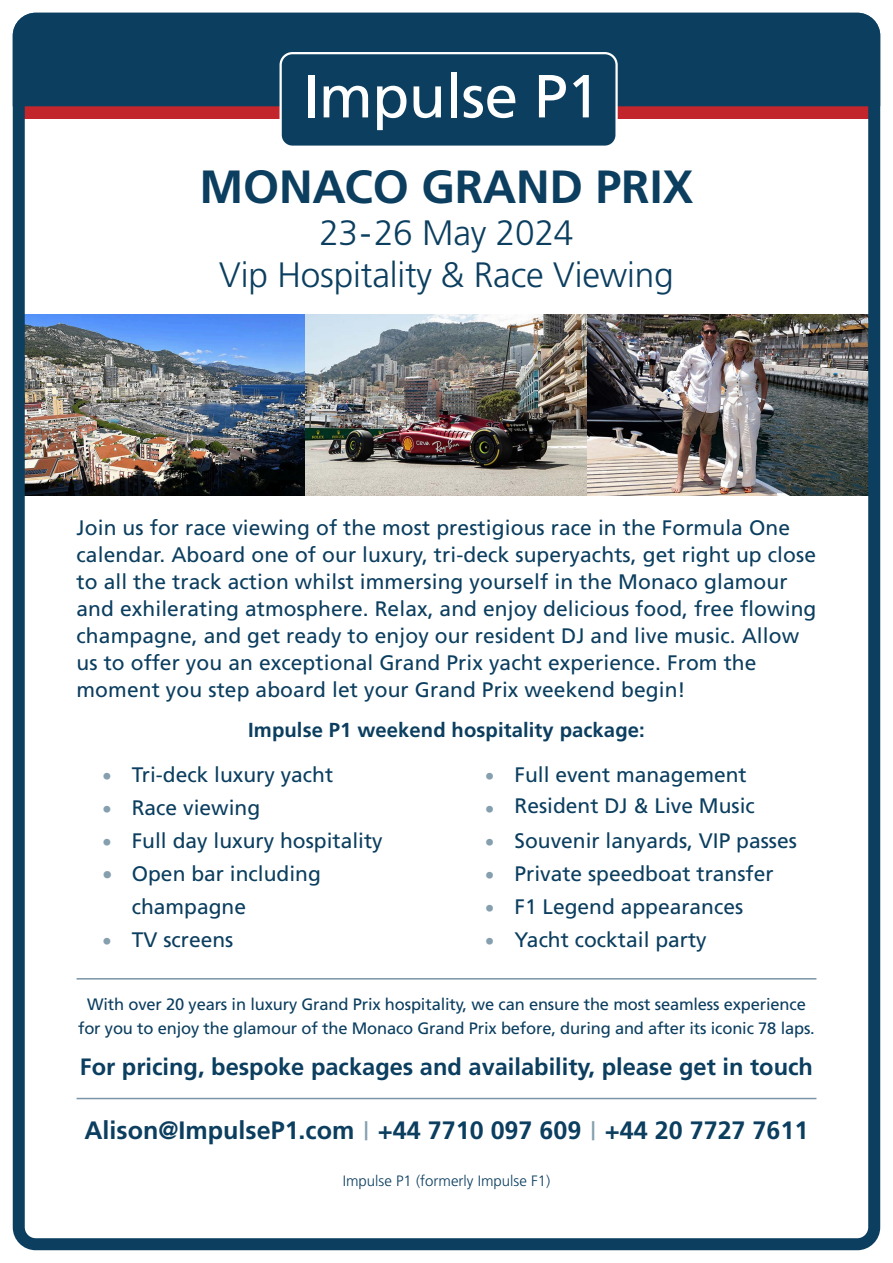
<style>
.page{position:relative;width:893px;height:1263px;background:#fff}
.page>*{position:absolute;margin:0;border:0;box-sizing:border-box;transform-origin:0 0}
.t1{font:60.75px "Frutiger";letter-spacing:-.01em;color:#fff}
.t2{font:700 46.5px "Frutiger";letter-spacing:-.005em;color:#0b3e5f}
.t3{font:300 35.25px "Frutiger";letter-spacing:-.005em;color:#0b3e5f}
.t4{font:700 25.2px "Frutiger";color:#0b3e5f}
.t5{font:700 23.7px "Frutiger";color:#0b3e5f}
.t6{font:21px/27px "Frutiger";letter-spacing:.005em;color:#0b3e5f}
.t7{font:700 20.25px "Frutiger";letter-spacing:.005em;color:#0b3e5f}
.t8{font:16.5px/24px "Frutiger";letter-spacing:-.01em;color:#0b3e5f;text-align:center}
.t9{font:300 15px "Frutiger";color:#0b3e5f}
.s1{font-size:19.5px;color:#859faf}
.s2{color:#859faf}
.s3{font-weight:400;color:#859faf}
</style>
<div class="page">
<div style="left:23px;top:106px;width:846px;height:13px;background:#c2262c"></div>
<img style="left:26px;top:315px;width:279px;height:180px">
<img style="left:305px;top:315px;width:283px;height:180px">
<img style="left:588px;top:315px;width:279px;height:180px">
<div style="left:13px;top:13px;width:867px;height:1237px;border:12px solid #0b3e5f;border-radius:17px"></div>
<div style="left:12px;top:12px;width:869px;height:100px;background:#0b3e5f"></div>
<div style="left:281px;top:53px;width:336px;height:94px;background:#0b3e5f;border-radius:12px"></div>
<div style="left:280px;top:52px;width:338px;height:96px;border:2px solid #fff;border-radius:12px"></div>
<hr style="left:77px;top:978px;width:739px;height:1px;background:#7995a7">
<hr style="left:77px;top:1098px;width:739px;height:1px;background:#7995a7">
<p class="t1" style="left:303px;top:61px;width:299px">Impulse P1</p>
<p class="t2" style="left:199px;top:160px;width:496px">MONACO GRAND PRIX</p>
<p class="t3" style="left:320px;top:213px;width:255px">23-26 May 2024</p>
<p class="t3" style="left:219px;top:255px;width:456px">Vip Hospitality &amp; Race Viewing</p>
<p class="t6" style="left:77px;top:514px;width:741px">Join us for race viewing of the most prestigious race in the Formula One calendar. Aboard one of our luxury, tri-deck superyachts, get right up close to all the track action whilst immersing yourself in the Monaco glamour and exhilerating atmosphere. Relax, and enjoy delicious food, free flowing champagne, and get ready to enjoy our resident DJ and live music. Allow us to offer you an exceptional Grand Prix yacht experience. From the moment you step aboard let your Grand Prix weekend begin!</p>
<p class="t7" style="left:248px;top:718px;width:398px">Impulse P1 weekend hospitality package:</p>
<p class="t6" style="left:102px;top:761px;width:233px"><span class="s1">•</span> Tri-deck luxury yacht</p>
<p class="t6" style="left:102px;top:794px;width:160px"><span class="s1">•</span> Race viewing</p>
<p class="t6" style="left:102px;top:827px;width:282px"><span class="s1">•</span> Full day luxury hospitality</p>
<p class="t6" style="left:132px;top:857px;width:191px;line-height:33px;text-indent:-30px"><span class="s2">•</span> Open bar including champagne</p>
<p class="t6" style="left:102px;top:926px;width:133px"><span class="s1">•</span> TV screens</p>
<p class="t6" style="left:485px;top:761px;width:264px"><span class="s1">•</span> Full event management</p>
<p class="t6" style="left:485px;top:792px;width:272px"><sub>•</sub> Resident DJ &amp; Live Music</p>
<p class="t6" style="left:485px;top:827px;width:314px"><span class="s1">•</span> Souvenir lanyards, VIP passes</p>
<p class="t6" style="left:485px;top:860px;width:290px"><span class="s1">•</span> Private speedboat transfer</p>
<p class="t6" style="left:485px;top:893px;width:260px"><span class="s1">•</span> F1 Legend appearances</p>
<p class="t6" style="left:485px;top:926px;width:223px"><span class="s1">•</span> Yacht cocktail party</p>
<p class="t8" style="left:78px;top:992px;width:738px">With over 20 years in luxury Grand Prix hospitality, we can ensure the most seamless experience for you to enjoy the glamour of the Monaco Grand Prix before, during and after its iconic 78 laps.</p>
<p class="t5" style="left:80px;top:1053px;width:735px">For pricing, bespoke packages and availability, please get in touch</p>
<p class="t4" style="left:84px;top:1115px;width:725px">Alison@ImpulseP1.com <span class="s3">|</span> +44 7710 097 609 <span class="s3">|</span> +44 20 7727 7611</p>
<p class="t9" style="left:343px;top:1172px;width:209px">Impulse P1 (formerly Impulse F1)</p>
</div>
